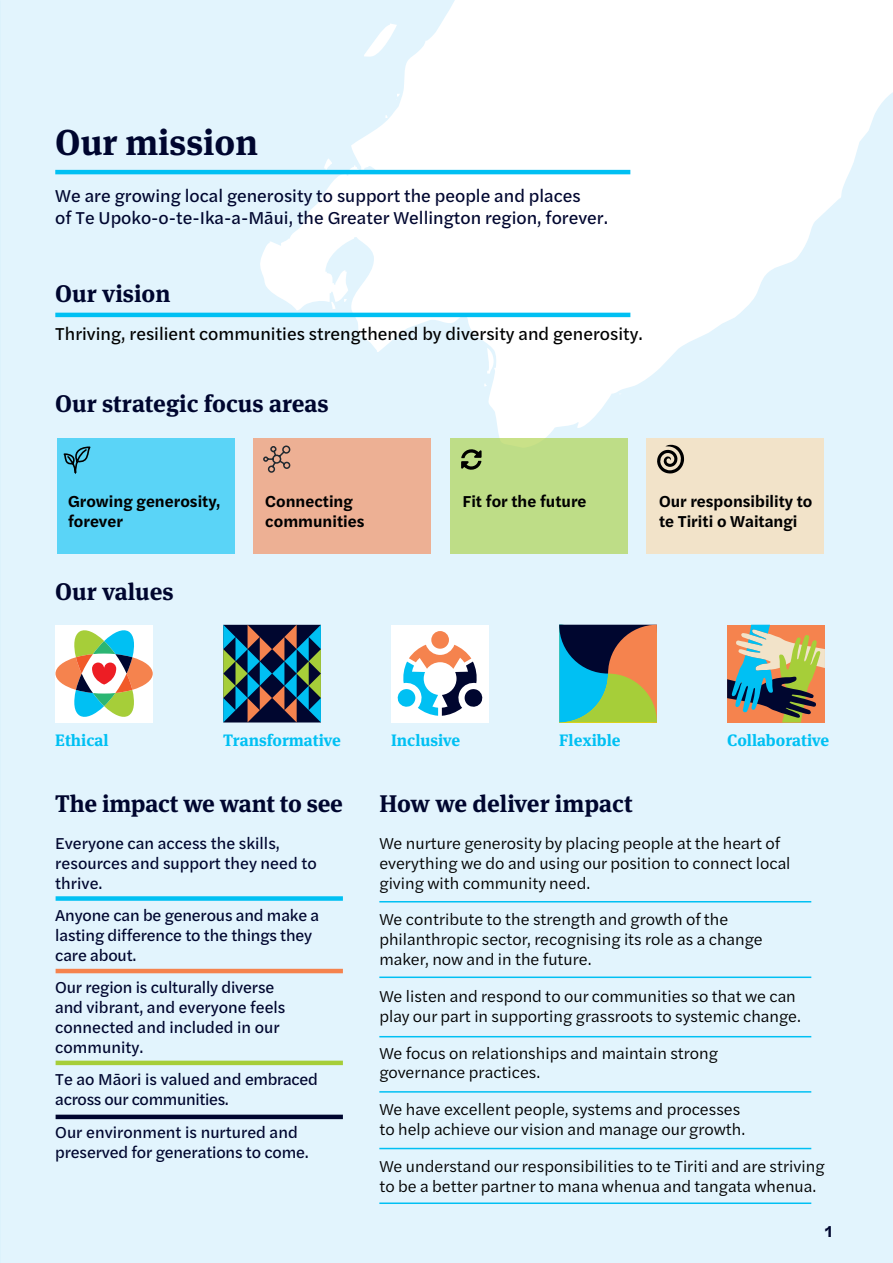
<style>
.page{position:relative;width:893px;height:1263px;background:#e2f4fd}
.page>*{position:absolute;margin:0;border:0;box-sizing:border-box;transform-origin:0 0}
.t1{font:700 36px "Meta Serif Pro";color:#00062f}
.t2{font:700 24px "Meta Serif Pro";color:#00062f}
.t3{font:18px/21.6px "Halyard Text";color:#00062f}
.t4{font:18px "Halyard Text";color:#000}
.t5{font:16.5px/19.8px "Halyard Text";color:#000}
.t6{font:16.5px/19.8px "Halyard Text";color:#00062f}
.t7{font:600 16.5px/19.8px "Halyard Text";color:#000}
.t8{font:700 16.5px "Meta Serif Pro";color:#00c0f3}
.t9{font:16.5px/19.8px "Halyard Text";letter-spacing:-.02em;color:#00062f}
.t10{font:600 16.5px "Halyard Text";color:#00062f}
</style>
<div class="page">
<svg style="left:55px;top:0;width:838px;height:448px"></svg>
<div style="left:391px;top:625px;width:98px;height:97px;background:#fff"></div>
<svg style="left:397px;top:631px;width:86px;height:85px"></svg>
<svg style="left:223px;top:625px;width:98px;height:97px;background:#2d505e"></svg>
<div style="left:55px;top:625px;width:98px;height:97px;background:#fff"></div>
<svg style="left:56px;top:630px;width:97px;height:87px"></svg>
<svg style="left:727px;top:625px;width:98px;height:97px;background:#9c9271"></svg>
<svg style="left:559px;top:625px;width:98px;height:97px;background:#66866a"></svg>
<div style="left:56px;top:896px;width:287px;height:5px;background:#00c0f3"></div>
<hr style="left:55px;top:170px;width:575px;height:4px;background:#00c0f3">
<hr style="left:55px;top:313px;width:575px;height:4px;background:#00c0f3">
<hr style="left:56px;top:969px;width:287px;height:4px;background:#f5834e">
<hr style="left:56px;top:1061px;width:287px;height:4px;background:#a6ce39">
<hr style="left:56px;top:1115px;width:287px;height:4px;background:#00062f">
<div style="left:57px;top:438px;width:177px;height:116px;background:#5ad4f7"></div>
<svg style="left:63px;top:446px;width:28px;height:28px"></svg>
<div style="left:253px;top:438px;width:178px;height:116px;background:#edb094"></div>
<svg style="left:263px;top:445px;width:28px;height:28px"></svg>
<div style="left:450px;top:438px;width:178px;height:116px;background:#bedd87"></div>
<svg style="left:461px;top:449px;width:21px;height:21px"></svg>
<div style="left:646px;top:438px;width:178px;height:116px;background:#f2e3c9"></div>
<svg style="left:657px;top:445px;width:27px;height:28px"></svg>
<hr style="left:379px;top:901px;width:432px;height:1px;background:#00c0f3">
<hr style="left:379px;top:976px;width:432px;height:2px;background:#00c0f3">
<hr style="left:379px;top:1202px;width:432px;height:2px;background:#00c0f3">
<hr style="left:379px;top:1036px;width:432px;height:1px;background:#00c0f3">
<hr style="left:379px;top:1091px;width:432px;height:1px;background:#00c0f3">
<hr style="left:379px;top:1148px;width:432px;height:1px;background:#00c0f3">
<h1 class="t1" style="left:55px;top:114px;width:204px">Our mission</h1>
<p class="t3" style="left:55px;top:184px;width:554px">We are growing local generosity to support the people and places<br>of Te Upoko-o-te-Ika-a-Māui, the Greater Wellington region, forever.</p>
<h2 class="t2" style="left:55px;top:274px;width:117px">Our vision</h2>
<p class="t4" style="left:55px;top:321px;width:589px">Thriving, resilient communities strengthened by diversity and generosity.</p>
<h2 class="t2" style="left:55px;top:385px;width:275px">Our strategic focus areas</h2>
<p class="t7" style="left:68px;top:491px;width:154px">Growing generosity, forever</p>
<p class="t7" style="left:265px;top:491px;width:101px">Connecting communities</p>
<p class="t7" style="left:462px;top:491px;width:126px">Fit for the future</p>
<p class="t7" style="left:659px;top:491px;width:155px">Our responsibility to te Tiriti o Waitangi</p>
<h2 class="t2" style="left:55px;top:573px;width:120px">Our values</h2>
<p class="t8" style="left:55px;top:727px;width:55px">Ethical</p>
<p class="t8" style="left:223px;top:727px;width:119px">Transformative</p>
<p class="t8" style="left:391px;top:727px;width:71px">Inclusive</p>
<p class="t8" style="left:559px;top:727px;width:63px">Flexible</p>
<p class="t8" style="left:727px;top:727px;width:104px">Collaborative</p>
<h2 class="t2" style="left:55px;top:785px;width:289px">The impact we want to see</h2>
<p class="t6" style="left:55px;top:833px;width:263px">Everyone can access the skills, resources and support they need to thrive.</p>
<p class="t6" style="left:55px;top:905px;width:266px">Anyone can be generous and make a lasting difference to the things they care about.</p>
<p class="t6" style="left:55px;top:977px;width:232px">Our region is culturally diverse and vibrant, and everyone feels connected and included in our community.</p>
<p class="t9" style="left:55px;top:1069px;width:264px">Te ao Māori is valued and embraced across our communities.</p>
<p class="t6" style="left:55px;top:1121px;width:255px">Our environment is nurtured and preserved for generations to come.</p>
<h2 class="t2" style="left:379px;top:785px;width:255px">How we deliver impact</h2>
<p class="t5" style="left:379px;top:833px;width:413px">We nurture generosity by placing people at the heart of everything we do and using our position to connect local giving with community need.</p>
<p class="t5" style="left:379px;top:909px;width:385px">We contribute to the strength and growth of the philanthropic sector, recognising its role as a change maker, now and in the future.</p>
<p class="t5" style="left:379px;top:985px;width:423px">We listen and respond to our communities so that we can play our part in supporting grassroots to systemic change.</p>
<p class="t5" style="left:379px;top:1042px;width:340px">We focus on relationships and maintain strong governance practices.</p>
<p class="t5" style="left:379px;top:1099px;width:368px">We have excellent people, systems and processes to help achieve our vision and manage our growth.</p>
<p class="t5" style="left:379px;top:1155px;width:447px">We understand our responsibilities to te Tiriti and are striving to be a better partner to mana whenua and tangata whenua.</p>
<p class="t10" style="left:825px;top:1219px;width:9px">1</p>
</div>
